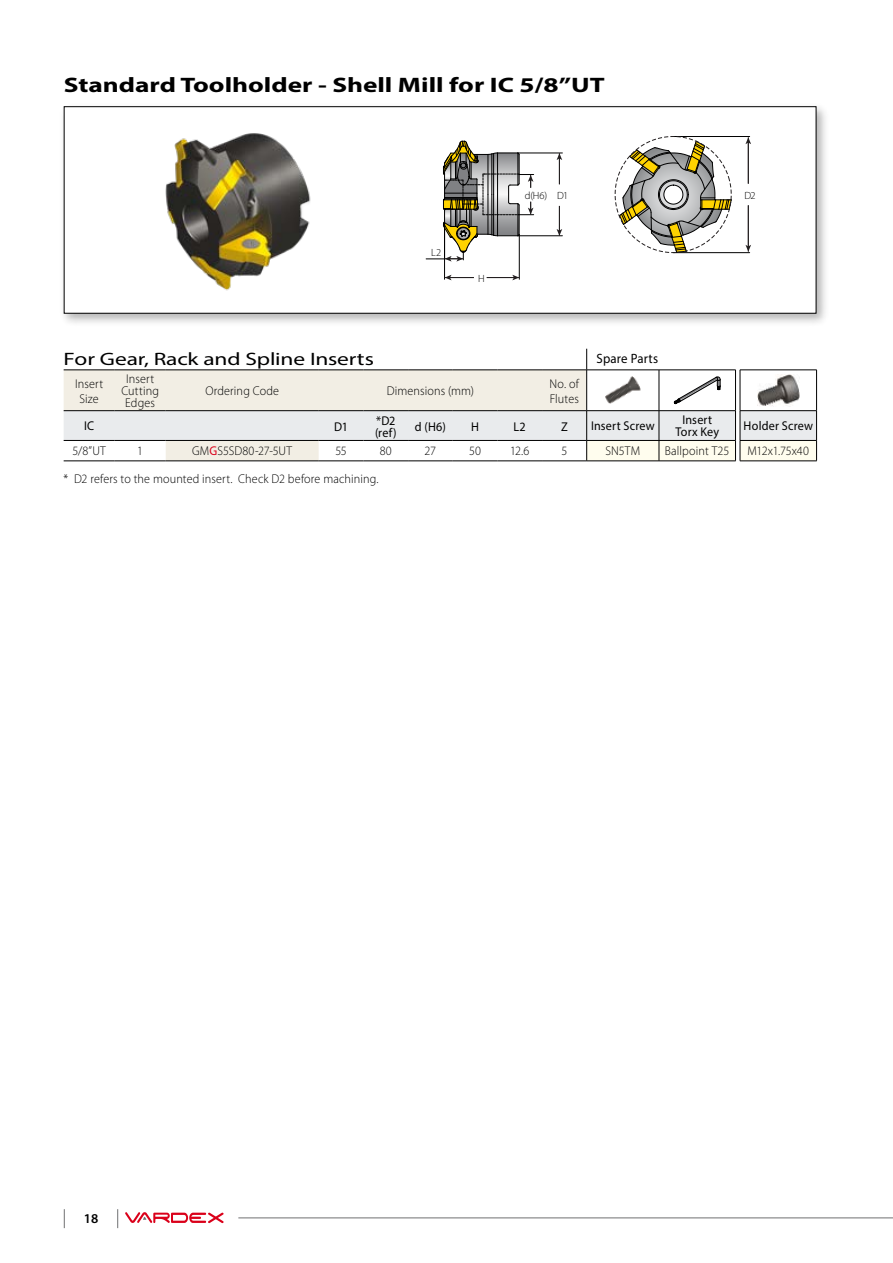
<style>
.page{position:relative;width:893px;height:1263px;background:#fff}
.page>*{position:absolute;margin:0;border:0;box-sizing:border-box;transform-origin:0 0}
.t1{font:700 21px "Myriad Pro";color:#000;scale:1.3 1}
.t2{font:18px "Myriad Pro";letter-spacing:-.01em;color:#000;scale:1.3 1}
.t3{font:13.5px "Myriad Pro";letter-spacing:.01em;color:#000;scale:.95 1}
.t4{font:600 13.5px "Myriad Pro";color:#000}
.t5{font:300 12.75px/15px "Myriad Pro";letter-spacing:.01em;color:#000;text-align:center;scale:.95 1}
.t6{font:12.75px/12px "Myriad Pro";letter-spacing:.02em;color:#000;scale:.95 1}
.t7{font:300 12.75px "Myriad Pro";letter-spacing:-.015em;color:#000;scale:.95 1}
.t8{font:300 10.5px "Myriad Pro";letter-spacing:-.04em;color:#000}
.s1{font-weight:400;color:#da001a}
</style>
<div class="page">
<hr style="left:238px;top:1217px;width:655px;height:1px;background:#707172">
<svg style="left:125px;top:1212px;width:99px;height:11px"></svg>
<svg style="left:117px;top:1209px;width:1px;height:19px"></svg>
<svg style="left:64px;top:1209px;width:1px;height:19px"></svg>
<div style="left:59px;top:102px;width:771px;height:225px;background:#000;opacity:.3"></div>
<div style="left:64px;top:107px;width:752px;height:206px;background:#fff"></div>
<div style="left:64px;top:106px;width:752px;height:208px;border:1px solid #000"></div>
<hr style="left:673px;top:252px;width:77px;height:1px;background:#000">
<hr style="left:673px;top:136px;width:77px;height:1px;background:#000">
<hr style="left:518px;top:153px;width:44px;height:1px;background:#000">
<hr style="left:518px;top:235px;width:44px;height:1px;background:#000">
<hr style="left:519px;top:234px;width:1px;height:45px;background:#000">
<hr style="left:444px;top:223px;width:1px;height:56px;background:#000">
<svg style="left:615px;top:136px;width:117px;height:118px"></svg>
<hr style="left:748px;top:205px;width:1px;height:42px;background:#231f20">
<svg style="left:745px;top:245px;width:6px;height:7px"></svg>
<hr style="left:748px;top:142px;width:1px;height:42px;background:#231f20">
<svg style="left:745px;top:137px;width:6px;height:7px"></svg>
<svg style="left:557px;top:153px;width:5px;height:31px"></svg>
<svg style="left:557px;top:206px;width:5px;height:30px"></svg>
<svg style="left:487px;top:275px;width:32px;height:5px"></svg>
<svg style="left:445px;top:275px;width:29px;height:5px"></svg>
<svg style="left:426px;top:141px;width:108px;height:121px"></svg>
<img style="left:165px;top:133px;width:146px;height:158px">
<svg style="left:64px;top:349px;width:753px;height:21px"></svg>
<div style="left:64px;top:371px;width:255px;height:39px;background:#f2eee4"></div>
<svg style="left:319px;top:370px;width:481px;height:41px;fill:#f2eee4"></svg>
<hr style="left:64px;top:410px;width:51px;height:1px;background:#000">
<hr style="left:166px;top:410px;width:153px;height:1px;background:#000">
<hr style="left:319px;top:410px;width:44px;height:1px;background:#000">
<hr style="left:363px;top:410px;width:45px;height:1px;background:#000">
<hr style="left:408px;top:410px;width:45px;height:1px;background:#000">
<hr style="left:453px;top:410px;width:44px;height:1px;background:#000">
<hr style="left:497px;top:410px;width:45px;height:1px;background:#000">
<hr style="left:542px;top:410px;width:45px;height:1px;background:#000">
<hr style="left:115px;top:370px;width:51px;height:1px;background:#000">
<hr style="left:115px;top:410px;width:51px;height:1px;background:#000">
<hr style="left:587px;top:410px;width:72px;height:1px;background:#000">
<hr style="left:735px;top:370px;width:1px;height:40px;background:#000">
<hr style="left:659px;top:410px;width:77px;height:1px;background:#000">
<hr style="left:740px;top:410px;width:77px;height:1px;background:#000">
<hr style="left:586px;top:370px;width:1px;height:40px;background:#000">
<hr style="left:659px;top:370px;width:1px;height:40px;background:#000">
<hr style="left:64px;top:461px;width:51px;height:1px;background:#000">
<hr style="left:115px;top:461px;width:51px;height:1px;background:#000">
<hr style="left:166px;top:461px;width:153px;height:1px;background:#000">
<hr style="left:319px;top:461px;width:44px;height:1px;background:#000">
<hr style="left:363px;top:461px;width:45px;height:1px;background:#000">
<hr style="left:408px;top:461px;width:45px;height:1px;background:#000">
<hr style="left:453px;top:461px;width:44px;height:1px;background:#000">
<hr style="left:497px;top:461px;width:45px;height:1px;background:#000">
<hr style="left:542px;top:461px;width:45px;height:1px;background:#000">
<hr style="left:587px;top:461px;width:72px;height:1px;background:#000">
<hr style="left:659px;top:461px;width:77px;height:1px;background:#000">
<hr style="left:740px;top:461px;width:77px;height:1px;background:#000">
<svg style="left:586px;top:349px;width:1px;height:21px"></svg>
<hr style="left:64px;top:370px;width:51px;height:1px;background:#000">
<hr style="left:166px;top:370px;width:153px;height:1px;background:#000">
<hr style="left:319px;top:370px;width:44px;height:1px;background:#000">
<hr style="left:363px;top:370px;width:45px;height:1px;background:#000">
<hr style="left:408px;top:370px;width:45px;height:1px;background:#000">
<hr style="left:453px;top:370px;width:44px;height:1px;background:#000">
<hr style="left:497px;top:370px;width:45px;height:1px;background:#000">
<hr style="left:542px;top:370px;width:45px;height:1px;background:#000">
<hr style="left:587px;top:370px;width:72px;height:1px;background:#000">
<hr style="left:659px;top:370px;width:77px;height:1px;background:#000">
<hr style="left:740px;top:370px;width:77px;height:1px;background:#000">
<hr style="left:740px;top:370px;width:1px;height:40px;background:#000">
<hr style="left:816px;top:370px;width:1px;height:40px;background:#000">
<svg style="left:64px;top:411px;width:753px;height:50px"></svg>
<img style="left:606px;top:377px;width:34px;height:27px">
<svg style="left:674px;top:377px;width:47px;height:27px"></svg>
<img style="left:757px;top:374px;width:42px;height:32px">
<h1 class="t1" style="left:64px;top:72px;width:418px">Standard Toolholder - Shell Mill for IC 5/8”UT</h1>
<p class="t8" style="left:431px;top:246px;width:12px">L2</p>
<p class="t8" style="left:478px;top:272px;width:8px">H</p>
<p class="t8" style="left:525px;top:189px;width:24px">d(H6)</p>
<p class="t8" style="left:744px;top:189px;width:13px">D2</p>
<p class="t8" style="left:557px;top:189px;width:13px">D1</p>
<h2 class="t2" style="left:64px;top:348px;width:240px">For Gear, Rack and Spline Inserts</h2>
<p class="t3" style="left:597px;top:350px;width:66px">Spare Parts</p>
<p class="t5" style="left:75px;top:376px;width:31px">Insert<br>Size</p>
<p class="t5" style="left:121px;top:373px;width:41px;line-height:12px">Insert<br>Cutting<br>Edges</p>
<p class="t5" style="left:205px;top:383px;width:79px">Ordering Code</p>
<p class="t5" style="left:387px;top:383px;width:93px">Dimensions (mm)</p>
<p class="t5" style="left:550px;top:376px;width:32px;text-align:left">No. of<br>Flutes</p>
<p class="t6" style="left:84px;top:420px;width:12px">IC</p>
<p class="t6" style="left:334px;top:420px;width:16px">D1</p>
<p class="t6" style="left:375px;top:414px;width:24px">*D2 (ref)</p>
<p class="t6" style="left:415px;top:420px;width:34px">d (H6)</p>
<p class="t6" style="left:471px;top:420px;width:10px">H</p>
<p class="t6" style="left:514px;top:420px;width:14px">L2</p>
<p class="t6" style="left:561px;top:420px;width:9px">Z</p>
<p class="t6" style="left:591px;top:420px;width:68px">Insert Screw</p>
<p class="t6" style="left:675px;top:414px;width:48px;text-align:center">Insert<br>Torx Key</p>
<p class="t6" style="left:744px;top:420px;width:74px">Holder Screw</p>
<p class="t5" style="left:72px;top:443px;width:37px">5/8”UT</p>
<p class="t5" style="left:137px;top:443px;width:8px">1</p>
<p class="t5" style="left:192px;top:443px;width:107px">GM<span class="s1">G</span>S5SD80-27-5UT</p>
<p class="t5" style="left:335px;top:443px;width:14px">55</p>
<p class="t5" style="left:380px;top:443px;width:14px">80</p>
<p class="t5" style="left:425px;top:443px;width:14px">27</p>
<p class="t5" style="left:469px;top:443px;width:14px">50</p>
<p class="t5" style="left:510px;top:443px;width:22px">12.6</p>
<p class="t5" style="left:561px;top:443px;width:8px">5</p>
<p class="t5" style="left:605px;top:443px;width:38px">SN5TM</p>
<p class="t5" style="left:665px;top:443px;width:70px">Ballpoint T25</p>
<p class="t7" style="left:748px;top:443px;width:66px">M12x1.75x40</p>
<p class="t5" style="left:64px;top:471px;width:333px">* D2 refers to the mounted insert. Check D2 before machining.</p>
<p class="t4" style="left:84px;top:1209px;width:16px">18</p>
</div>
